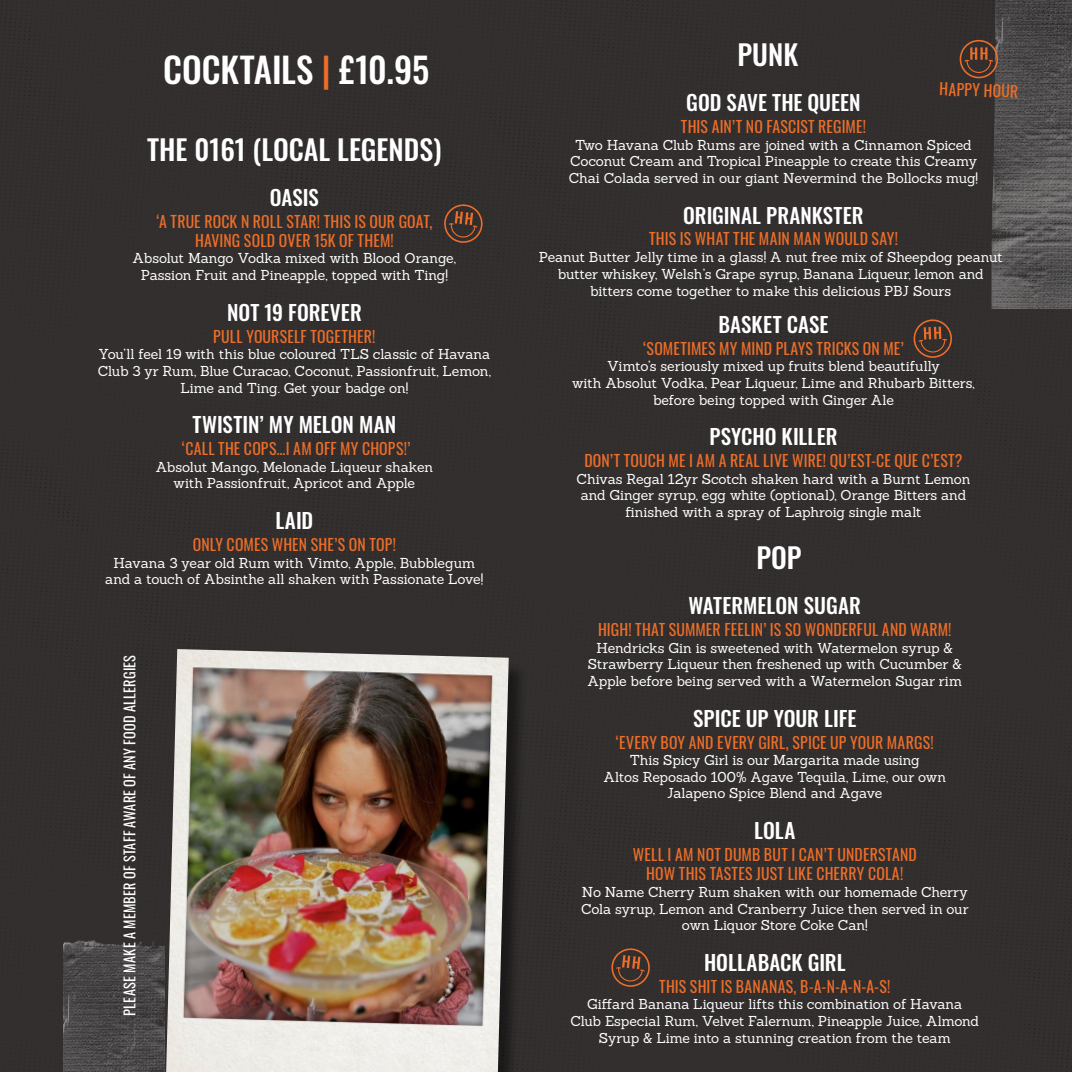
<style>
.page{position:relative;width:1072px;height:1072px;background:#fff}
.page>*{position:absolute;margin:0;border:0;box-sizing:border-box;transform-origin:0 0}
.t1{font:500 35px "Oswald";letter-spacing:-.005em;color:#fff}
.t2{font:500 28px "Oswald";color:#fff}
.t3{font:500 21px "Oswald";color:#fff}
.t4{font:15.75px/19.2px "Oswald";letter-spacing:.01em;color:#ed6e28;text-align:center}
.t5{font:14.17px "Oswald";letter-spacing:.02em;color:#fff}
.t6{font:14px/16.6px "Sanchez";letter-spacing:-.01em;color:#fff;text-align:center}
.s1{color:#ed6e28}
</style>
<div class="page">
<div style="left:0;top:0;width:1071px;height:1071px;background:#332f2f"></div>
<div style="left:167px;top:653px;width:361px;height:418px;background:#000;opacity:.47"></div>
<img style="left:166px;top:649px;width:343px;height:422px">
<div style="left:959px;top:40px;width:39px;height:38px;border:2px solid #ed6e29;border-radius:50%"></div>
<svg style="left:963px;top:47px;width:31px;height:27px"></svg>
<svg style="left:444px;top:204px;width:39px;height:39px;background:#5d3c2c"></svg>
<svg style="left:611px;top:948px;width:39px;height:39px;background:#5d3d2d"></svg>
<div style="left:913px;top:319px;width:39px;height:39px;border:2px solid #ed6e29;border-radius:50%"></div>
<svg style="left:917px;top:326px;width:31px;height:27px"></svg>
<h1 class="t1" style="left:163px;top:51px;width:268px">COCKTAILS <span class="s1">|</span> £10.95</h1>
<h2 class="t2" style="left:147px;top:135px;width:296px">THE 0161 (LOCAL LEGENDS)</h2>
<h3 class="t3" style="left:270px;top:186px;width:51px">OASIS</h3>
<p class="t4" style="left:156px;top:210px;width:277px">‘A TRUE ROCK N ROLL STAR! THIS IS OUR GOAT,<br>HAVING SOLD OVER 15K OF THEM!</p>
<p class="t6" style="left:133px;top:250px;width:325px">Absolut Mango Vodka mixed with Blood Orange,<br>Passion Fruit and Pineapple, topped with Ting!</p>
<h3 class="t3" style="left:227px;top:301px;width:136px">NOT 19 FOREVER</h3>
<p class="t4" style="left:213px;top:325px;width:164px">PULL YOURSELF TOGETHER!</p>
<p class="t6" style="left:98px;top:346px;width:394px">You’ll feel 19 with this blue coloured TLS classic of Havana<br>Club 3 yr Rum, Blue Curacao, Coconut, Passionfruit, Lemon,<br>Lime and Ting. Get your badge on!</p>
<h3 class="t3" style="left:192px;top:414px;width:205px">TWISTIN’ MY MELON MAN</h3>
<p class="t4" style="left:182px;top:437px;width:230px">‘CALL THE COPS…I AM OFF MY CHOPS!’</p>
<p class="t6" style="left:156px;top:458px;width:279px">Absolut Mango, Melonade Liqueur shaken with Passionfruit, Apricot and Apple</p>
<h3 class="t3" style="left:275px;top:510px;width:39px">LAID</h3>
<p class="t4" style="left:193px;top:533px;width:205px">ONLY COMES WHEN SHE’S ON TOP!</p>
<p class="t6" style="left:105px;top:554px;width:380px">Havana 3 year old Rum with Vimto, Apple, Bubblegum and a touch of Absinthe all shaken with Passionate Love!</p>
<p class="t5" style="left:117px;top:1015px;width:362px;rotate:-90deg">PLEASE MAKE A MEMBER OF STAFF AWARE OF ANY FOOD ALLERGIES</p>
<h2 class="t2" style="left:737px;top:40px;width:62px">PUNK</h2>
<p class="t4" style="left:939px;top:78px;width:80px;rotate:2deg">HAPPY HOUR</p>
<h3 class="t3" style="left:686px;top:92px;width:176px">GOD SAVE THE QUEEN</h3>
<p class="t4" style="left:681px;top:115px;width:187px">THIS AIN’T NO FASCIST REGIME!</p>
<p class="t6" style="left:569px;top:136px;width:411px">Two Havana Club Rums are joined with a Cinnamon Spiced<br>Coconut Cream and Tropical Pineapple to create this Creamy<br>Chai Colada served in our giant Nevermind the Bollocks mug!</p>
<h3 class="t3" style="left:683px;top:204px;width:182px">ORIGINAL PRANKSTER</h3>
<p class="t4" style="left:649px;top:228px;width:250px">THIS IS WHAT THE MAIN MAN WOULD SAY!</p>
<p class="t6" style="left:539px;top:249px;width:465px">Peanut Butter Jelly time in a glass! A nut free mix of Sheepdog peanut butter whiskey, Welsh’s Grape syrup, Banana Liqueur, lemon and bitters come together to make this delicious PBJ Sours</p>
<h3 class="t3" style="left:718px;top:313px;width:112px">BASKET CASE</h3>
<p class="t4" style="left:643px;top:337px;width:262px">‘SOMETIMES MY MIND PLAYS TRICKS ON ME’</p>
<p class="t6" style="left:572px;top:358px;width:404px">Vimto’s seriously mixed up fruits blend beautifully<br>with Absolut Vodka, Pear Liqueur, Lime and Rhubarb Bitters, before being topped with Ginger Ale</p>
<h3 class="t3" style="left:709px;top:426px;width:130px">PSYCHO KILLER</h3>
<p class="t4" style="left:584px;top:449px;width:380px">DON’T TOUCH ME I AM A REAL LIVE WIRE! QU’EST-CE QUE C’EST?</p>
<p class="t6" style="left:576px;top:470px;width:395px">Chivas Regal 12yr Scotch shaken hard with a Burnt Lemon and Ginger syrup, egg white (optional), Orange Bitters and finished with a spray of Laphroig single malt</p>
<h2 class="t2" style="left:756px;top:543px;width:47px">POP</h2>
<h3 class="t3" style="left:688px;top:595px;width:174px">WATERMELON SUGAR</h3>
<p class="t4" style="left:598px;top:618px;width:355px">HIGH! THAT SUMMER FEELIN’ IS SO WONDERFUL AND WARM!</p>
<p class="t6" style="left:587px;top:639px;width:376px">Hendricks Gin is sweetened with Watermelon syrup &amp;<br>Strawberry Liqueur then freshened up with Cucumber &amp;<br>Apple before being served with a Watermelon Sugar rim</p>
<h3 class="t3" style="left:693px;top:707px;width:165px">SPICE UP YOUR LIFE</h3>
<p class="t4" style="left:616px;top:731px;width:319px">‘EVERY BOY AND EVERY GIRL, SPICE UP YOUR MARGS!</p>
<p class="t6" style="left:603px;top:751px;width:344px">This Spicy Girl is our Margarita made using<br>Altos Reposado 100% Agave Tequila, Lime, our own<br>Jalapeno Spice Blend and Agave</p>
<h3 class="t3" style="left:754px;top:819px;width:43px">LOLA</h3>
<p class="t4" style="left:633px;top:843px;width:285px">WELL I AM NOT DUMB BUT I CAN’T UNDERSTAND<br>HOW THIS TASTES JUST LIKE CHERRY COLA!</p>
<p class="t6" style="left:581px;top:883px;width:389px">No Name Cherry Rum shaken with our homemade Cherry<br>Cola syrup, Lemon and Cranberry Juice then served in our own Liquor Store Coke Can!</p>
<h3 class="t3" style="left:704px;top:951px;width:143px">HOLLABACK GIRL</h3>
<p class="t4" style="left:659px;top:975px;width:233px">THIS SHIT IS BANANAS, B-A-N-A-N-A-S!</p>
<p class="t6" style="left:570px;top:996px;width:410px">Giffard Banana Liqueur lifts this combination of Havana<br>Club Especial Rum, Velvet Falernum, Pineapple Juice, Almond<br>Syrup &amp; Lime into a stunning creation from the team</p>
</div>
